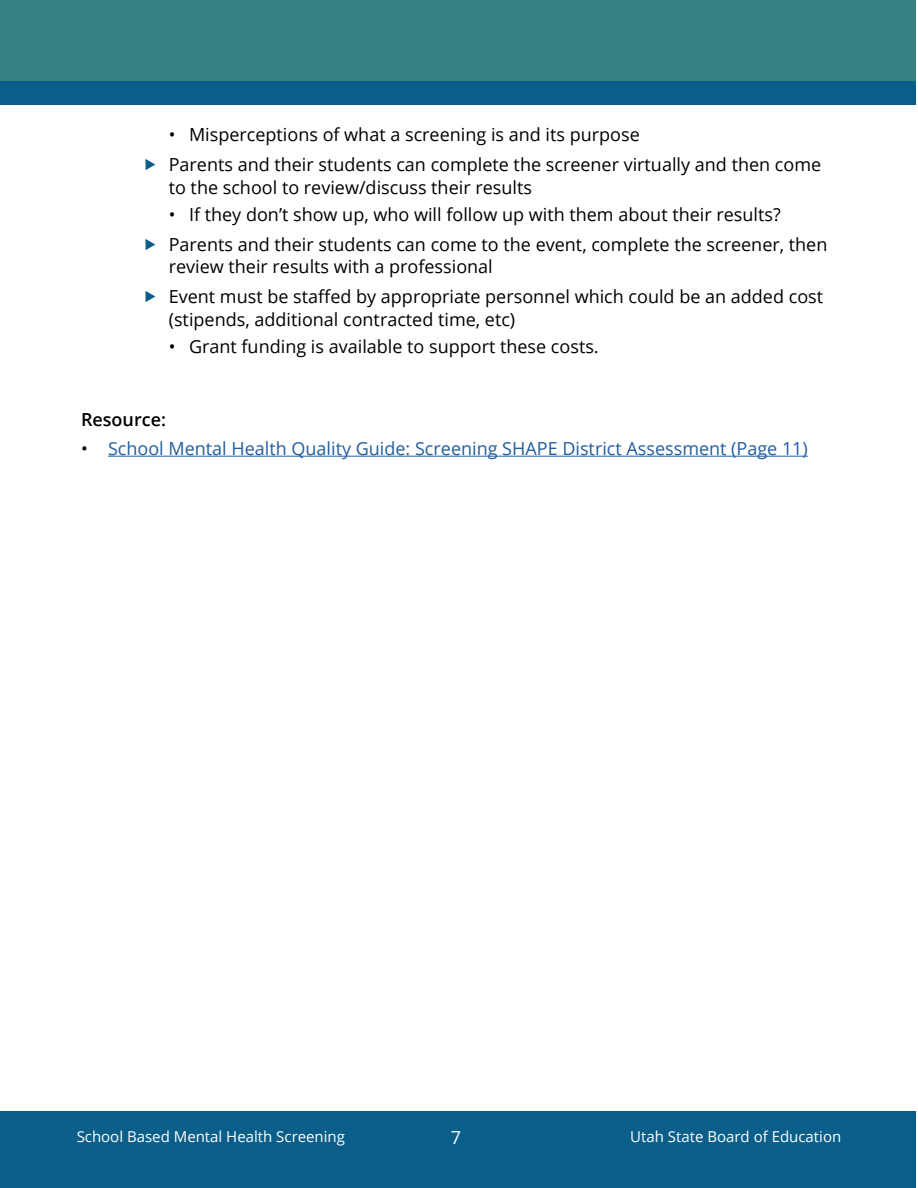
<style>
.page{position:relative;width:918px;height:1188px;background:#fff}
.page>*{position:absolute;margin:0;border:0;box-sizing:border-box;transform-origin:0 0}
.t1{font:18px/22.5px "Open Sans";color:#000}
.t2{font:18px "Open Sans";color:#215e9e}
.H2_Black{font:600 18px "Open Sans";color:#000}
.t3{font:18px "Open Sans";color:#fff}
.t4{font:15px "Open Sans";color:#fff}
.s1{color:#000}
</style>
<div class="page">
<div style="left:0;top:1112px;width:916px;height:76px;background:#0a5e8a"></div>
<div style="left:0;top:81px;width:916px;height:23px;background:#0a5e8a"></div>
<div style="left:0;top:0;width:916px;height:81px;background:#358080"></div>
<hr style="left:108px;top:456px;width:700px;height:1px;background:#215e9e">
<p class="t1" style="left:169px;top:123px;width:473px">• Misperceptions of what a screening is and its purpose</p>
<p class="t1" style="left:169px;top:153px;width:654px">Parents and their students can complete the screener virtually and then come to the school to review/discuss their results</p>
<p class="t1" style="left:169px;top:202px;width:614px">• If they don’t show up, who will follow up with them about their results?</p>
<p class="t1" style="left:169px;top:232px;width:660px">Parents and their students can come to the event, complete the screener, then review their results with a professional</p>
<p class="t1" style="left:169px;top:285px;width:656px">Event must be staffed by appropriate personnel which could be an added cost (stipends, additional contracted time, etc)</p>
<p class="t1" style="left:169px;top:334px;width:432px">• Grant funding is available to support these costs.</p>
<p class="H2_Black" style="left:81px;top:407px;width:87px">Resource:</p>
<p class="t2" style="left:81px;top:436px;width:728px"><span class="s1">•</span> School Mental Health Quality Guide: Screening SHAPE District Assessment (Page 11)</p>
<p class="t4" style="left:77px;top:1126px;width:270px">School Based Mental Health Screening</p>
<p class="t3" style="left:451px;top:1125px;width:12px">7</p>
<p class="t4" style="left:630px;top:1126px;width:213px">Utah State Board of Education</p>
</div>
